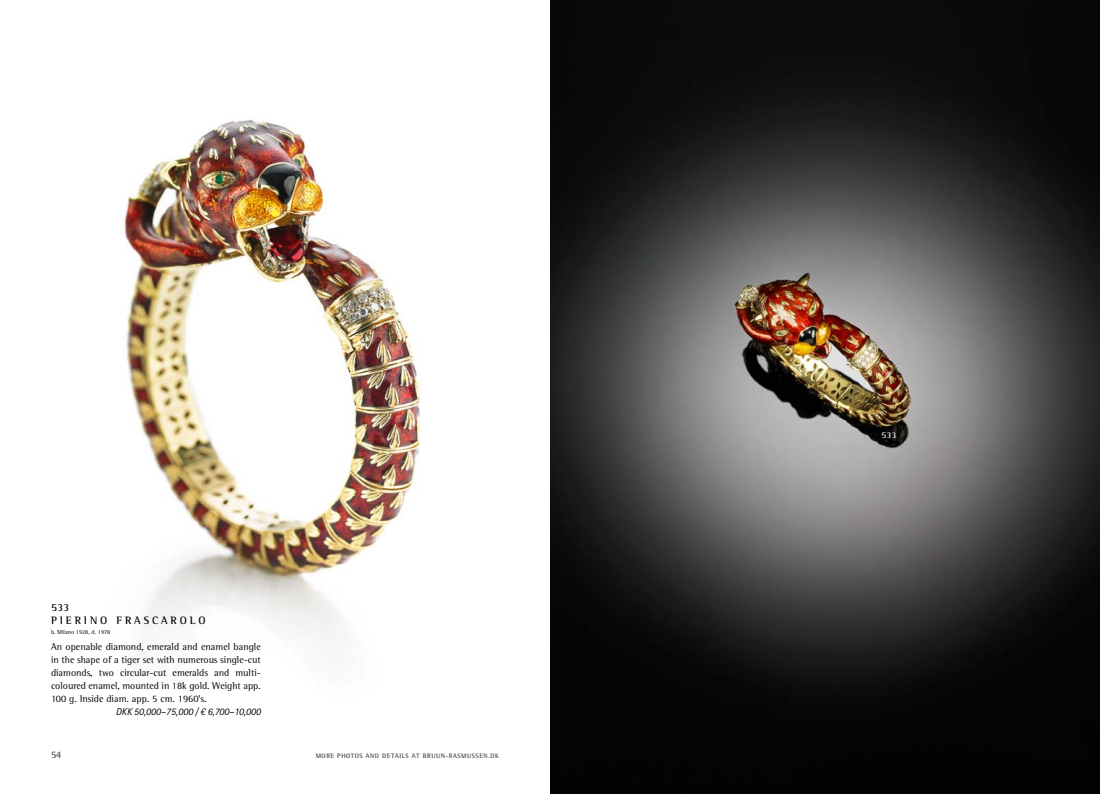
<style>
.page{position:relative;width:1100px;height:794px;background:#fff}
.page>*{position:absolute;margin:0;border:0;box-sizing:border-box;transform-origin:0 0}
.t1{font:700 11px/13px "Rotis Semi Serif Pro";letter-spacing:.26em;color:#000}
.t2{font:10px/13px "Rotis Semi Serif Pro";color:#000;text-align:justify}
.t3{font:italic 10px "Rotis Sans Serif Pro";color:#000}
.t4{font:10px "Rotis Semi Serif Pro";color:#6a6a69}
.t5{font:700 9px "Rotis Semi Serif Pro";color:#fff}
.t6{font:6.5px "Rotis Semi Serif Pro";letter-spacing:.095em;color:#6a6a69}
.t7{font:6px "Rotis Semi Serif Pro";color:#000}
</style>
<div class="page">
<img style="left:124px;top:120px;width:297px;height:518px">
<img style="left:550px;top:0;width:550px;height:794px">
<p class="t1" style="left:51px;top:600px;width:156px">533<br>PIERINO FRASCAROLO</p>
<p class="t7" style="left:51px;top:628px;width:61px">b. Milano 1928, d. 1978</p>
<p class="t2" style="left:51px;top:639px;width:211px">An openable diamond, emerald and enamel bangle in the shape of a tiger set with numerous single-cut diamonds, two circular-cut emeralds and multi&shy;coloured enamel, mounted in 18k gold. Weight app.<br>100 g. Inside diam. app. 5 cm. 1960's.</p>
<p class="t3" style="left:116px;top:705px;width:147px">DKK 50,000–75,000 / € 6,700–10,000</p>
<p class="t4" style="left:51px;top:749px;width:12px">54</p>
<p class="t6" style="left:316px;top:752px;width:185px">MORE PHOTOS AND DETAILS AT BRUUN-RASMUSSEN.DK</p>
<p class="t5" style="left:881px;top:429px;width:17px">533</p>
</div>
